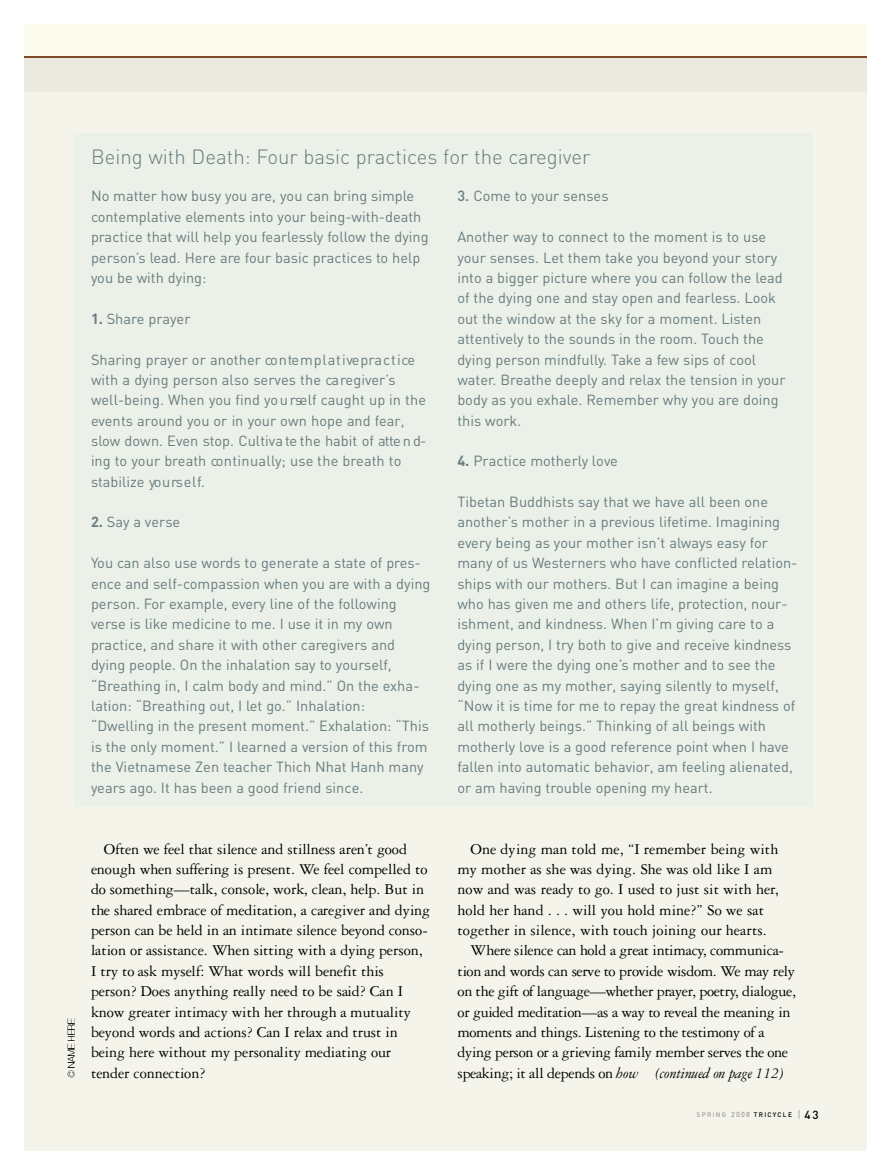
<style>
.page{position:relative;width:891px;height:1175px;background:#fff}
.page>*{position:absolute;margin:0;border:0;box-sizing:border-box;transform-origin:0 0}
.t1{font:300 20.4px "DIN";color:#687b7f}
.t2{font:16.05px/20.4px "Garamond Three";color:#000}
.t3{font:16.05px "Garamond Three";letter-spacing:-.02em;color:#000}
.t4{font:italic 16.05px "Garamond Three";letter-spacing:-.015em;color:#000}
.t5{font:14.55px/20.4px "DIN";color:#687b7f}
.t6{font:500 6.6px "DIN";color:#000}
.s1{font-weight:700}
.s2{font-weight:500}
.s3{font-style:italic}
.s4{color:#9d9d97}
.s5{font-size:7.2px;color:#9d9d97}
.s6{font-weight:400;font-size:10.2px;color:#9d9d97}
.s7{font-size:11.7px}
</style>
<div class="page">
<div style="left:24px;top:24px;width:843px;height:1126px;background:#f5f4eb"></div>
<svg style="left:67px;top:1019px;width:7px;height:58px"></svg>
<div style="left:24px;top:24px;width:843px;height:60px;background:#fafaed"></div>
<div style="left:24px;top:57px;width:843px;height:35px;background:#eaeae1"></div>
<hr style="left:24px;top:56px;width:843px;height:1px;background:#7f4826">
<div style="left:74px;top:133px;width:739px;height:673px;background:#ebf0e8"></div>
<h1 class="t1" style="left:91px;top:149px;width:501px">Being with Death: Four basic practices for the caregiver</h1>
<p class="t5" style="left:91px;top:187px;width:339px">No matter how busy you are, you can bring simple contemplative elements into your being-with-death practice that will help you fearlessly follow the dying person’s lead. Here are four basic practices to help you be with dying:</p>
<p class="t5" style="left:91px;top:309px;width:101px"><span class="s1">1.</span> Share prayer</p>
<p class="t5" style="left:91px;top:350px;width:337px">Sharing pra yer or another co n te m p l a t i ve pra c t i ce with a dying person also serves the ca re g ive r ’s well-being. When you find yo u rself caught up in the events around you or in your own hope and fe a r ,<br>s low down. Even stop. Cultiva te the habit of atte n d&shy;ing to your breath co n t in u a lly; use the breath to stabilize yo u rs e l f.</p>
<p class="t5" style="left:91px;top:513px;width:91px"><span class="s1">2.</span> Say a verse</p>
<p class="t5" style="left:91px;top:554px;width:341px">You can also use words to generate a state of pres&shy;ence and self-compassion when you are with a dying person. For example, every line of the following verse is like medicine to me. I use it in my own practice, and share it with other caregivers and dying people. On the inhalation say to yourself, “Breathing in, I calm body and mind.” On the exha&shy;lation: “Breathing out, I let go.” Inhalation: “Dwelling in the present moment.” Exhalation: “This is the only moment.” I learned a version of this from the Vietnamese Zen teacher Thich Nhat Hanh many years ago. It has been a good friend since.</p>
<p class="t5" style="left:457px;top:187px;width:153px"><span class="s2">3.</span> Come to your senses</p>
<p class="t5" style="left:457px;top:228px;width:330px">Another way to connect to the moment is to use your senses. Let them take you beyond your story into a bigger picture where you can follow the lead of the dying one and stay open and fearless. Look out the window at the sky for a moment. Listen attentively to the sounds in the room. Touch the dying person mindfully. Take a few sips of cool water. Breathe deeply and relax the tension in your body as you exhale. Remember why you are doing this work.</p>
<p class="t5" style="left:457px;top:452px;width:162px"><span class="s1">4.</span> Practice motherly love</p>
<p class="t5" style="left:457px;top:493px;width:342px">Tibetan Buddhists say that we have all been one another’s mother in a previous lifetime. Imagining every being as your mother isn’t always easy for many of us Westerners who have conflicted relation&shy;ships with our mothers. But I can imagine a being who has given me and others life, protection, nour&shy;ishment, and kindness. When I’m giving care to a dying person, I try both to give and receive kindness as if I were the dying one’s mother and to see the dying one as my mother, saying silently to myself, “Now it is time for me to repay the great kindness of all motherly beings.” Thinking of all beings with motherly love is a good reference point when I have fallen into automatic behavior, am feeling alienated, or am having trouble opening my heart.</p>
<p class="t2" style="left:91px;top:840px;width:341px;text-indent:13px">Often we feel that silence and stillness aren’t good enough when suffering is present. We feel compelled to do something—talk, console, work, clean, help. But in the shared embrace of meditation, a caregiver and dying person can be held in an intimate silence beyond conso&shy;lation or assistance. When sitting with a dying person, I try to ask myself: What words will benefit this person? Does anything really need to be said? Can I know greater intimacy with her through a mutuality beyond words and actions? Can I relax and trust in being here without my personality mediating our tender connection?</p>
<p class="t2" style="left:471px;top:840px;width:309px">One dying man told me, “I remember being with</p>
<p class="t2" style="left:457px;top:860px;width:317px">my mother as she was dying. She was old like I am</p>
<p class="t2" style="left:457px;top:880px;width:323px">now and was ready to go. I used to just sit with her,</p>
<p class="t2" style="left:457px;top:901px;width:308px">hold her hand . . . will you hold mine?” So we sat</p>
<p class="t2" style="left:457px;top:921px;width:311px">together in silence, with touch joining our hearts.</p>
<p class="t3" style="left:471px;top:944px;width:315px">Where silence can hold a great intimacy, communica-</p>
<p class="t3" style="left:457px;top:965px;width:339px">tion and words can serve to provide wisdom. We may rely</p>
<p class="t3" style="left:457px;top:985px;width:340px">on the gift of language—whether prayer, poetry, dialogue,</p>
<p class="t3" style="left:457px;top:1006px;width:335px">or guided meditation—as a way to reveal the meaning in</p>
<p class="t3" style="left:457px;top:1026px;width:309px">moments and things. Listening to the testimony of a</p>
<p class="t3" style="left:457px;top:1046px;width:332px">dying person or a grieving family member serves the one</p>
<p class="t3" style="left:457px;top:1067px;width:182px">speaking; it all depends on <span class="s3">h ow</span></p>
<p class="t6" style="left:697px;top:1112px;width:124px"><span class="s4">S P R I N G</span> <span class="s5">2 0 0 8</span> T R I CYC LE <span class="s6">|</span><span class="s7">4 3</span></p>
<p class="t4" style="left:655px;top:1067px;width:131px">(continued on page 112)</p>
</div>
